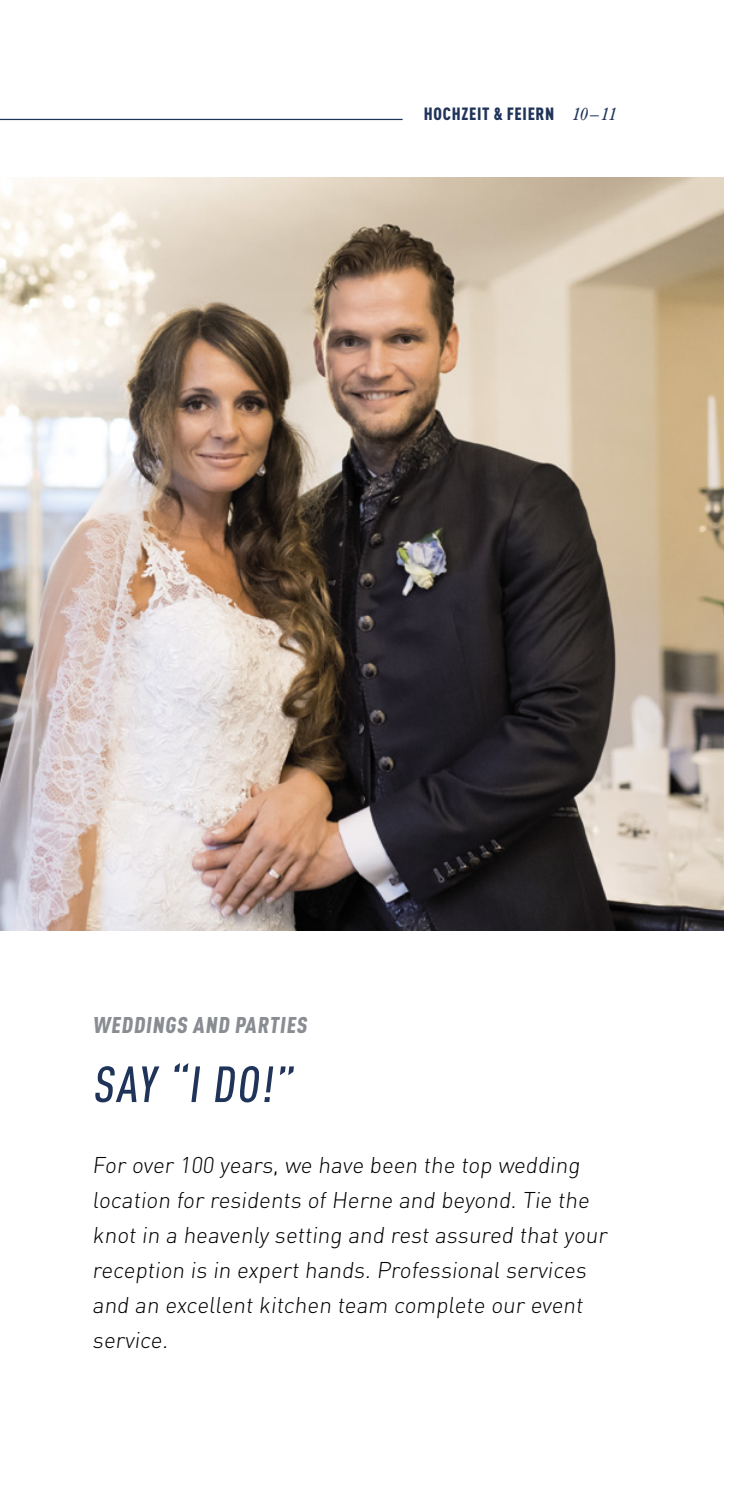
<style>
.page{position:relative;width:745px;height:1489px;background:#fff}
.page>*{position:absolute;margin:0;border:0;box-sizing:border-box;transform-origin:0 0}
.t1{font:500 condensed 50px "DIN Pro";color:#20345a}
.t2{font:300 22.5px/35px "DIN Pro";color:#000}
.t3{font:900 condensed 22.5px "DIN Pro";color:#898d92}
.t4{font:900 condensed 17.5px "DIN Pro";letter-spacing:.04em;color:#20345a}
.s1{font-family:"Century";font-weight:400;font-style:italic}
</style>
<div class="page">
<img style="left:0;top:177px;width:723px;height:753px">
<hr style="left:0;top:119px;width:402px;height:1px;background:#20345a">
<p class="t4" style="left:423px;top:100px;width:195px">HOCHZEIT &amp; FEIERN <span class="s1">10–11</span></p>
<p class="t3" style="left:92px;top:1007px;width:219px">WEDDINGS AND PARTIES</p>
<h1 class="t1" style="left:92px;top:1047px;width:209px">SAY “I DO!”</h1>
<p class="t2" style="left:92px;top:1144px;width:520px">For over 100 years, we have been the top wedding location for residents of Herne and beyond. Tie the knot in a heavenly setting and rest assured that your reception is in expert hands. Professional services and an excellent kitchen team complete our event service.</p>
</div>
